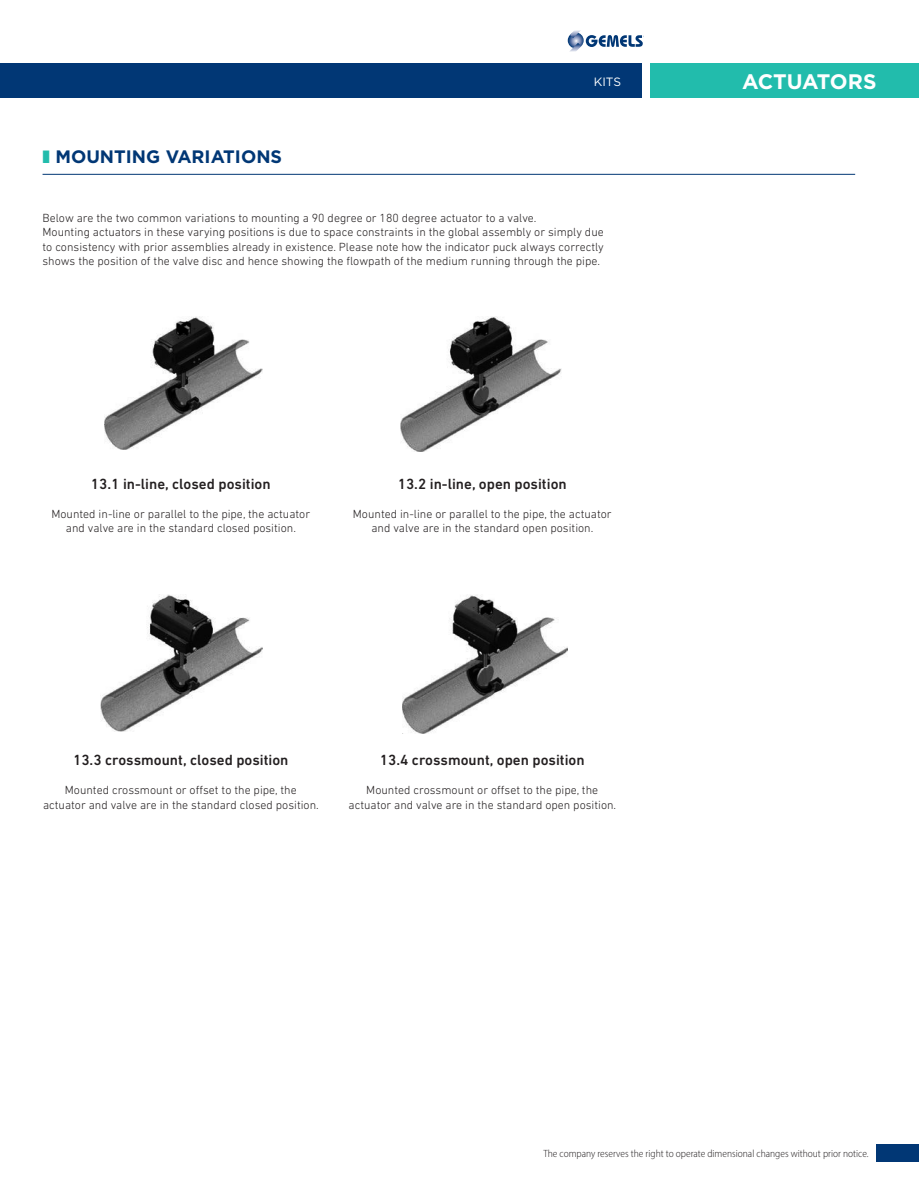
<style>
.page{position:relative;width:919px;height:1187px;background:#fff}
.page>*{position:absolute;margin:0;border:0;box-sizing:border-box;transform-origin:0 0}
.SERIE_FAMIGLIA_sinistra{font:700 21px "Gotham";letter-spacing:-.015em;color:#fff}
.TITOLO_TABELLA{font:700 18px "Gotham";color:#013775}
.Descrizione_rimando_corsivo{font:500 15px "DIN Next LT Pro";color:#231f20}
.Descrizione_rimando_corsivo-2{font:300 12px/14.4px "DIN Next LT Pro";color:#231f20;text-align:center}
.t1{font:12px "Gotham";color:#fff}
.t2{font:300 semi-condensed 10.5px "Myriad Pro";color:#231f20}
.s1{color:#22bcac}
</style>
<div class="page">
<div style="left:876px;top:1144px;width:42px;height:17px;background:#013775"></div>
<div style="left:0;top:64px;width:641px;height:34px;background:#013775"></div>
<div style="left:650px;top:64px;width:268px;height:34px;background:#22bcac"></div>
<svg style="left:567px;top:32px;width:16px;height:16px"></svg>
<svg style="left:569px;top:30px;width:73px;height:22px"></svg>
<hr style="left:43px;top:174px;width:812px;height:1px;background:#013775">
<img style="left:105px;top:316px;width:157px;height:133px">
<img style="left:100px;top:594px;width:162px;height:137px">
<img style="left:400px;top:316px;width:161px;height:135px">
<img style="left:402px;top:595px;width:165px;height:138px">
<p class="TITOLO_TABELLA" style="left:43px;top:145px;width:241px"><span class="s1">❚</span> MOUNTING VARIATIONS</p>
<p class="t1" style="left:593px;top:74px;width:29px">KITS</p>
<p class="SERIE_FAMIGLIA_sinistra" style="left:742px;top:68px;width:136px">ACTUATORS</p>
<p class="Descrizione_rimando_corsivo-2" style="left:43px;top:210px;width:495px">Below are the two common variations to mounting a 90 degree or 180 degree actuator to a valve.</p>
<p class="Descrizione_rimando_corsivo-2" style="left:43px;top:225px;width:562px;text-align:justify">Mounting actuators in these varying positions is due to space constraints in the global assembly or simply due to consistency with prior assemblies already in existence. Please note how the indicator puck always correctly shows the position of the valve disc and hence showing the flowpath of the medium running through the pipe.</p>
<p class="Descrizione_rimando_corsivo" style="left:91px;top:475px;width:181px">13.1 in-line, closed position</p>
<p class="Descrizione_rimando_corsivo-2" style="left:51px;top:506px;width:260px">Mounted in-line or parallel to the pipe, the actuator and valve are in the standard closed position.</p>
<p class="Descrizione_rimando_corsivo" style="left:398px;top:475px;width:170px">13.2 in-line, open position</p>
<p class="Descrizione_rimando_corsivo-2" style="left:353px;top:506px;width:260px">Mounted in-line or parallel to the pipe, the actuator and valve are in the standard open position.</p>
<p class="Descrizione_rimando_corsivo" style="left:73px;top:751px;width:217px">13.3 crossmount, closed position</p>
<p class="Descrizione_rimando_corsivo-2" style="left:43px;top:782px;width:277px">Mounted crossmount or offset to the pipe, the actuator and valve are in the standard closed position.</p>
<p class="Descrizione_rimando_corsivo" style="left:380px;top:751px;width:206px">13.4 crossmount, open position</p>
<p class="Descrizione_rimando_corsivo-2" style="left:348px;top:782px;width:269px">Mounted crossmount or offset to the pipe, the actuator and valve are in the standard open position.</p>
<p class="t2" style="left:543px;top:1146px;width:327px">The company reserves the right to operate dimensional changes without prior notice.</p>
</div>
